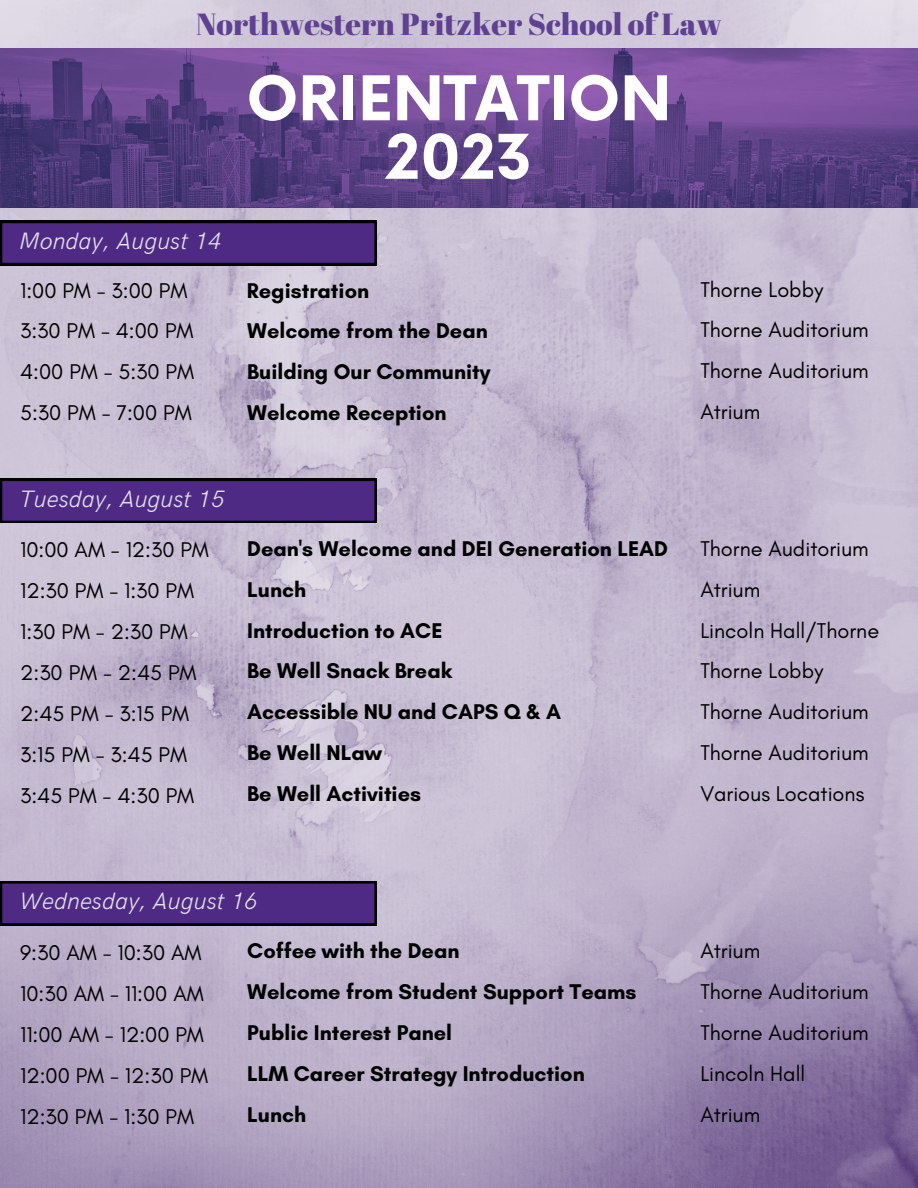
<style>
.page{position:relative;width:918px;height:1188px;background:#fff}
.page>*{position:absolute;margin:0;border:0;box-sizing:border-box;transform-origin:0 0}
.t1{font:700 60px "Now";color:#fff}
.t2{font:30.45px "Abril Fatface";color:#604191}
.t3{font:italic 300 23.7px "HK Grotesk";color:#e4e0ee}
.t4{font:21.75px "Glacial Indifference";color:#000}
.t5{font:700 21.75px "Glacial Indifference";color:#000}
</style>
<div class="page">
<img style="left:0;top:0;width:918px;height:1188px">
<svg style="left:0;top:221px;width:377px;height:44px"></svg>
<img style="left:0;top:49px;width:918px;height:158px">
<svg style="left:0;top:479px;width:377px;height:44px"></svg>
<svg style="left:0;top:881px;width:377px;height:44px"></svg>
<p class="t2" style="left:196px;top:3px;width:527px">Northwestern Pritzker School of Law</p>
<p class="t3" style="left:19px;top:228px;width:204px">Monday, August 14</p>
<p class="t1" style="left:247px;top:66px;width:426px">ORIENTATION</p>
<p class="t1" style="left:386px;top:125px;width:148px">2023</p>
<p class="t4" style="left:20px;top:278px;width:169px">1:00 PM - 3:00 PM</p>
<p class="t5" style="left:247px;top:278px;width:124px">Registration</p>
<p class="t4" style="left:700px;top:276px;width:125px">Thorne Lobby</p>
<p class="t4" style="left:20px;top:318px;width:175px">3:30 PM - 4:00 PM</p>
<p class="t5" style="left:247px;top:318px;width:242px">Welcome from the Dean</p>
<p class="t4" style="left:700px;top:316px;width:170px">Thorne Auditorium</p>
<p class="t4" style="left:20px;top:359px;width:176px">4:00 PM - 5:30 PM</p>
<p class="t5" style="left:247px;top:359px;width:245px">Building Our Community</p>
<p class="t4" style="left:700px;top:357px;width:170px">Thorne Auditorium</p>
<p class="t4" style="left:20px;top:400px;width:173px">5:30 PM - 7:00 PM</p>
<p class="t5" style="left:247px;top:400px;width:201px">Welcome Reception</p>
<p class="t4" style="left:700px;top:398px;width:61px">Atrium</p>
<p class="t3" style="left:19px;top:486px;width:207px">Tuesday, August 15</p>
<p class="t4" style="left:20px;top:537px;width:190px">10:00 AM - 12:30 PM</p>
<p class="t5" style="left:247px;top:535px;width:422px">Dean's Welcome and DEI Generation LEAD</p>
<p class="t4" style="left:700px;top:535px;width:170px">Thorne Auditorium</p>
<p class="t4" style="left:20px;top:578px;width:175px">12:30 PM - 1:30 PM</p>
<p class="t5" style="left:247px;top:576px;width:61px">Lunch</p>
<p class="t4" style="left:700px;top:576px;width:61px">Atrium</p>
<p class="t4" style="left:20px;top:619px;width:169px">1:30 PM - 2:30 PM</p>
<p class="t5" style="left:247px;top:617px;width:197px">Introduction to ACE</p>
<p class="t4" style="left:700px;top:617px;width:180px">Lincoln Hall/Thorne</p>
<p class="t4" style="left:20px;top:659px;width:178px">2:30 PM - 2:45 PM</p>
<p class="t5" style="left:247px;top:658px;width:206px">Be Well Snack Break</p>
<p class="t4" style="left:700px;top:658px;width:125px">Thorne Lobby</p>
<p class="t4" style="left:20px;top:700px;width:171px">2:45 PM - 3:15 PM</p>
<p class="t5" style="left:247px;top:699px;width:315px">Accessible NU and CAPS Q &amp; A</p>
<p class="t4" style="left:700px;top:699px;width:170px">Thorne Auditorium</p>
<p class="t4" style="left:20px;top:741px;width:168px">3:15 PM - 3:45 PM</p>
<p class="t5" style="left:247px;top:740px;width:136px">Be Well NLaw</p>
<p class="t4" style="left:700px;top:740px;width:170px">Thorne Auditorium</p>
<p class="t4" style="left:20px;top:782px;width:176px">3:45 PM - 4:30 PM</p>
<p class="t5" style="left:247px;top:781px;width:175px">Be Well Activities</p>
<p class="t4" style="left:700px;top:781px;width:166px">Various Locations</p>
<p class="t3" style="left:19px;top:888px;width:240px">Wednesday, August 16</p>
<p class="t4" style="left:20px;top:939px;width:183px">9:30 AM - 10:30 AM</p>
<p class="t5" style="left:247px;top:937px;width:214px">Coffee with the Dean</p>
<p class="t4" style="left:700px;top:937px;width:61px">Atrium</p>
<p class="t4" style="left:20px;top:980px;width:185px">10:30 AM - 11:00 AM</p>
<p class="t5" style="left:247px;top:978px;width:391px">Welcome from Student Support Teams</p>
<p class="t4" style="left:700px;top:978px;width:170px">Thorne Auditorium</p>
<p class="t4" style="left:20px;top:1021px;width:185px">11:00 AM - 12:00 PM</p>
<p class="t5" style="left:247px;top:1019px;width:206px">Public Interest Panel</p>
<p class="t4" style="left:700px;top:1019px;width:170px">Thorne Auditorium</p>
<p class="t4" style="left:20px;top:1062px;width:190px">12:00 PM - 12:30 PM</p>
<p class="t5" style="left:247px;top:1060px;width:339px">LLM Career Strategy Introduction</p>
<p class="t4" style="left:700px;top:1060px;width:106px">Lincoln Hall</p>
<p class="t4" style="left:20px;top:1103px;width:175px">12:30 PM - 1:30 PM</p>
<p class="t5" style="left:247px;top:1101px;width:61px">Lunch</p>
<p class="t4" style="left:700px;top:1101px;width:61px">Atrium</p>
</div>
